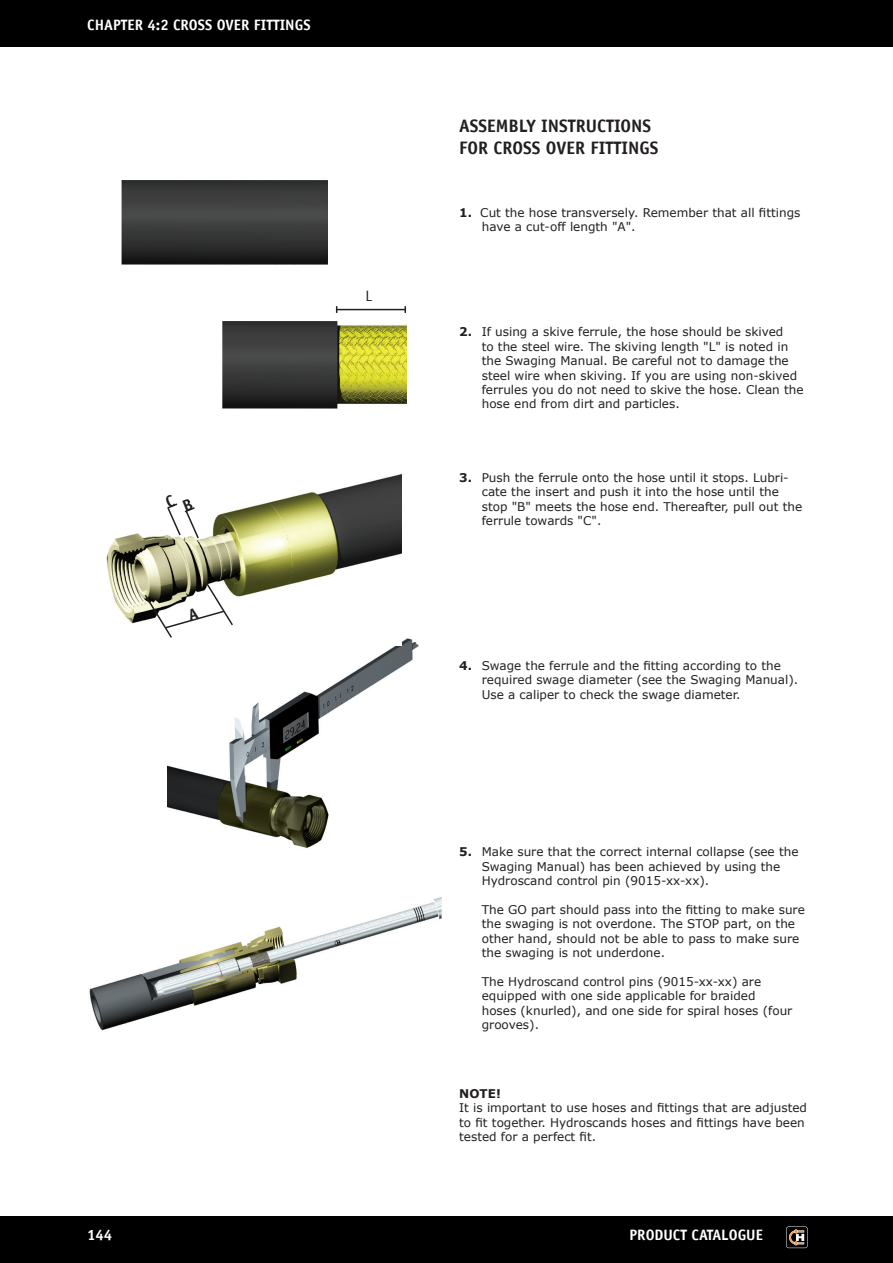
<style>
.page{position:relative;width:893px;height:1263px;background:#fff}
.page>*{position:absolute;margin:0;border:0;box-sizing:border-box;transform-origin:0 0}
.Rubrik_1{font:700 18px/21.6px "Officina Sans LT";color:#231f20}
.t1{font:700 15px "Officina Sans LT";color:#fff}
.t2{font:15px "Officina Sans LT";color:#231f20}
.Brödtext{font:12px/14.4px "Verdana";color:#231f20}
.t3{font:700 12px "Verdana";color:#231f20}
.s1{font-weight:700}
</style>
<div class="page">
<div style="left:0;top:0;width:893px;height:47px;background:#000001"></div>
<div style="left:0;top:1216px;width:893px;height:47px;background:#000001"></div>
<svg style="left:786px;top:1226px;width:22px;height:22px"></svg>
<img style="left:222px;top:321px;width:184px;height:88px">
<img style="left:167px;top:638px;width:252px;height:210px">
<img style="left:89px;top:897px;width:353px;height:134px">
<img style="left:122px;top:181px;width:205px;height:84px">
<img style="left:106px;top:474px;width:296px;height:172px">
<hr style="left:337px;top:309px;width:68px;height:1px;background:#231f20">
<svg style="left:165px;top:494px;width:35px;height:46px"></svg>
<svg style="left:143px;top:581px;width:91px;height:58px"></svg>
<p class="t1" style="left:87px;top:15px;width:225px">CHAPTER 4:2 CROSS OVER FITTINGS</p>
<p class="t2" style="left:365px;top:287px;width:8px">L</p>
<p class="Rubrik_1" style="left:459px;top:115px;width:201px">ASSEMBLY INSTRUCTIONS<br>FOR CROSS OVER FITTINGS</p>
<p class="Brödtext" style="left:482px;top:205px;width:320px;text-indent:-22px"><span class="s1">1.</span> Cut the hose transversely. Remember that all fittings have a cut-off length "A".</p>
<p class="Brödtext" style="left:482px;top:325px;width:323px;text-indent:-22px"><span class="s1">2.</span> If using a skive ferrule, the hose should be skived<br>to the steel wire. The skiving length "L" is noted in the Swaging Manual. Be careful not to damage the steel wire when skiving. If you are using non-skived ferrules you do not need to skive the hose. Clean the hose end from dirt and particles.</p>
<p class="Brödtext" style="left:482px;top:470px;width:322px;text-indent:-22px"><span class="s1">3.</span> Push the ferrule onto the hose until it stops. Lubri&shy;cate the insert and push it into the hose until the stop "B" meets the hose end. Thereafter, pull out the ferrule towards "C".</p>
<p class="Brödtext" style="left:482px;top:658px;width:318px;text-indent:-22px"><span class="s1">4.</span> Swage the ferrule and the fitting according to the required swage diameter (see the Swaging Manual).<br>Use a caliper to check the swage diameter.</p>
<p class="Brödtext" style="left:482px;top:844px;width:318px;text-indent:-22px"><span class="s1">5.</span> Make sure that the correct internal collapse (see the<br>Swaging Manual) has been achieved by using the<br>Hydroscand control pin (9015-xx-xx).</p>
<p class="Brödtext" style="left:482px;top:902px;width:325px">The GO part should pass into the fitting to make sure the swaging is not overdone. The STOP part, on the other hand, should not be able to pass to make sure the swaging is not underdone.</p>
<p class="Brödtext" style="left:482px;top:974px;width:312px">The Hydroscand control pins (9015-xx-xx) are equipped with one side applicable for braided hoses (knurled), and one side for spiral hoses (four grooves).</p>
<p class="t3" style="left:459px;top:1085px;width:43px">NOTE!</p>
<p class="Brödtext" style="left:459px;top:1100px;width:349px">It is important to use hoses and fittings that are adjusted to fit together. Hydroscands hoses and fittings have been tested for a perfect fit.</p>
<p class="t1" style="left:87px;top:1226px;width:27px">144</p>
<p class="t1" style="left:629px;top:1226px;width:135px">PRODUCT CATALOGUE</p>
</div>
